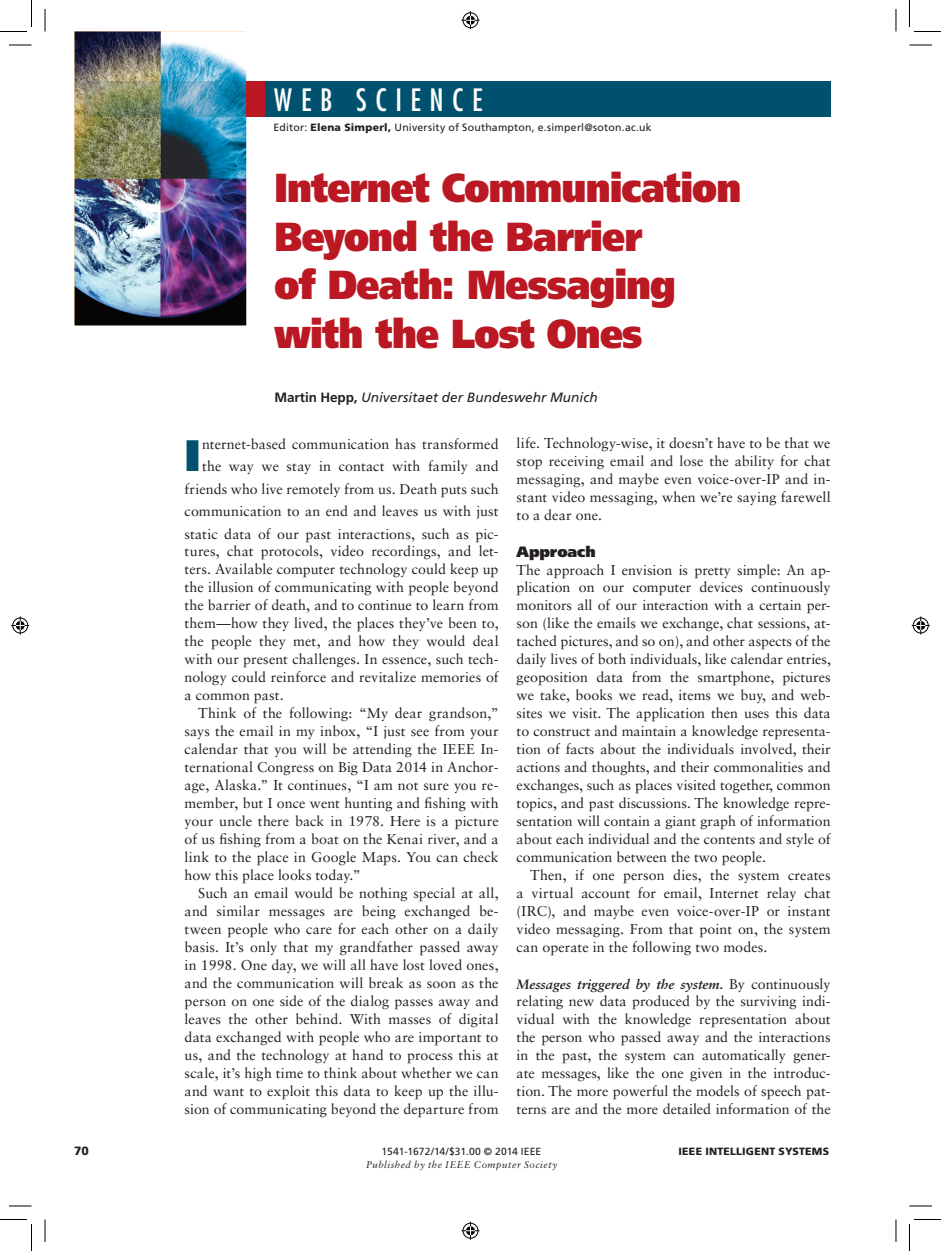
<style>
.page{position:relative;width:941px;height:1251px;background:#fff}
.page>*{position:absolute;margin:0;border:0;box-sizing:border-box;transform-origin:0 0}
.t1{font:900 44.1px "Frutiger LT Std";color:#00516e}
.t2{font:900 40.5px/48.6px "Frutiger LT Std";letter-spacing:-.025em;color:#ba1923;scale:.9 1}
.t3{font:condensed 30px "Futura Std";letter-spacing:.29em;color:#fff}
.t4{font:900 15px "Frutiger LT Std";letter-spacing:-.005em;color:#231f20}
.t5{font:14.25px/18px "Sabon LT Std";color:#231f20;text-align:justify}
.t6{font:italic 700 13.5px "Sabon LT Std";color:#231f20}
.t7{font:italic 13.5px "Frutiger LT Std";letter-spacing:.01em;color:#231f20}
.t8{font:900 12px "Frutiger LT Std";color:#231f20}
.t9{font:10.5px "Frutiger LT Std";letter-spacing:.02em;color:#231f20}
.t10{font:900 10.5px "Frutiger LT Std";letter-spacing:.02em;color:#231f20}
.t11{font:10.35px "Frutiger LT Std";letter-spacing:.01em;color:#231f20}
.t12{font:italic 9.75px "Sabon LT Std";letter-spacing:.06em;color:#231f20}
.s1{font-weight:900}
.s2{font-weight:700;font-style:normal}
.s3{font-weight:400;font-style:normal;font-size:14.25px}
</style>
<div class="page">
<div style="left:84px;top:81px;width:746px;height:36px;background:#00516e"></div>
<img style="left:75px;top:32px;width:171px;height:294px">
<img style="left:84px;top:81px;width:162px;height:36px">
<div style="left:246px;top:81px;width:18px;height:36px;background:#ba1923"></div>
<svg style="left:9px;top:45px;width:23px;height:1px"></svg>
<svg style="left:909px;top:45px;width:23px;height:1px"></svg>
<svg style="left:9px;top:1206px;width:23px;height:1px"></svg>
<svg style="left:909px;top:1206px;width:23px;height:1px"></svg>
<svg style="left:45px;top:9px;width:1px;height:23px"></svg>
<svg style="left:45px;top:1220px;width:1px;height:22px"></svg>
<svg style="left:895px;top:9px;width:1px;height:23px"></svg>
<svg style="left:895px;top:1220px;width:1px;height:22px"></svg>
<svg style="left:0;top:0;width:32px;height:32px"></svg>
<svg style="left:0;top:1219px;width:32px;height:32px"></svg>
<svg style="left:909px;top:0;width:31px;height:32px"></svg>
<svg style="left:909px;top:1219px;width:31px;height:32px"></svg>
<svg style="left:461px;top:11px;width:18px;height:18px"></svg>
<svg style="left:461px;top:1222px;width:18px;height:18px"></svg>
<svg style="left:11px;top:616px;width:18px;height:18px"></svg>
<svg style="left:911px;top:616px;width:18px;height:18px"></svg>
<h3 class="t3" style="left:274px;top:82px;width:210px">WEB SCIENCE</h3>
<p class="t9" style="left:273px;top:121px;width:379px">Editor: <span class="s1">ELENA SIMPERL,</span> University of Southampton, e.simperl@soton.ac.uk</p>
<h2 class="t2" style="left:274px;top:164px;width:520px">Internet Communication<br>Beyond the Barrier<br>of Death: Messaging with the Lost Ones</h2>
<p class="t7" style="left:274px;top:389px;width:325px"><span class="s2">Martin Hepp,</span> Universitaet der Bundeswehr Munich</p>
<p class="t5" style="left:184px;top:432px;width:315px;line-height:22.5px;text-align:right">nternet-based communication has transformed the way we stay in contact with family and friends who live remotely from us. Death puts such communication to an end and leaves us with just</p>
<h1 class="t1" style="left:184px;top:429px;width:18px">I</h1>
<p class="t5" style="left:184px;top:524px;width:315px">static data of our past interactions, such as pic&shy;tures, chat protocols, video recordings, and let&shy;ters. Available computer technology could keep up the illusion of communicating with people beyond the barrier of death, and to continue to learn from them—how they lived, the places they’ve been to, the people they met, and how they would deal with our present challenges. In essence, such tech&shy;nology could reinforce and revitalize memories of a common past.</p>
<p class="t5" style="left:184px;top:704px;width:315px;text-indent:13px">Think of the following: “My dear grandson,” says the email in my inbox, “I just see from your calendar that you will be attending the IEEE In&shy;ternational Congress on Big Data 2014 in Anchor&shy;age, Alaska.” It continues, “I am not sure you re&shy;member, but I once went hunting and fishing with your uncle there back in 1978. Here is a picture of us fishing from a boat on the Kenai river, and a link to the place in Google Maps. You can check how this place looks today.”</p>
<p class="t5" style="left:184px;top:884px;width:315px;text-indent:13px">Such an email would be nothing special at all, and similar messages are being exchanged be&shy;tween people who care for each other on a daily basis. It’s only that my grandfather passed away in 1998. One day, we will all have lost loved ones, and the communication will break as soon as the person on one side of the dialog passes away and leaves the other behind. With masses of digital data exchanged with people who are important to us, and the technology at hand to process this at scale, it’s high time to think about whether we can and want to exploit this data to keep up the illu&shy;sion of communicating beyond the departure from</p>
<p class="t5" style="left:516px;top:434px;width:315px">life. Technology-wise, it doesn’t have to be that we stop receiving email and lose the ability for chat messaging, and maybe even voice-over-IP and in&shy;stant video messaging, when we’re saying farewell to a dear one.</p>
<p class="t4" style="left:516px;top:542px;width:80px">Approach</p>
<p class="t5" style="left:516px;top:560px;width:316px">The approach I envision is pretty simple: An ap&shy;plication on our computer devices continuously monitors all of our interaction with a certain per&shy;son (like the emails we exchange, chat sessions, at&shy;tached pictures, and so on), and other aspects of the daily lives of both individuals, like calendar entries, geoposition data from the smartphone, pictures we take, books we read, items we buy, and web&shy;sites we visit. The application then uses this data to construct and maintain a knowledge representa&shy;tion of facts about the individuals involved, their actions and thoughts, and their commonalities and exchanges, such as places visited together, common topics, and past discussions. The knowledge repre&shy;sentation will contain a giant graph of information about each individual and the contents and style of communication between the two people.</p>
<p class="t5" style="left:516px;top:866px;width:315px;text-indent:13px">Then, if one person dies, the system creates a virtual account for email, Internet relay chat (IRC), and maybe even voice-over-IP or instant video messaging. From that point on, the system can operate in the following two modes.</p>
<p class="t6" style="left:516px;top:976px;width:315px">Messages triggered by the system. <span class="s3">By continuously</span></p>
<p class="t5" style="left:516px;top:992px;width:315px">relating new data produced by the surviving indi&shy;vidual with the knowledge representation about the person who passed away and the interactions in the past, the system can automatically gener&shy;ate messages, like the one given in the introduc&shy;tion. The more powerful the models of speech pat&shy;terns are and the more detailed information of the</p>
<p class="t8" style="left:74px;top:1144px;width:16px">70</p>
<p class="t11" style="left:381px;top:1145px;width:161px">1541-1672/14/$31.00 © 2014 IEEE</p>
<p class="t10" style="left:678px;top:1145px;width:152px">IEEE INTELLIGENT SYSTEMS</p>
<p class="t12" style="left:366px;top:1159px;width:193px">Published by the IEEE Computer Society</p>
</div>
